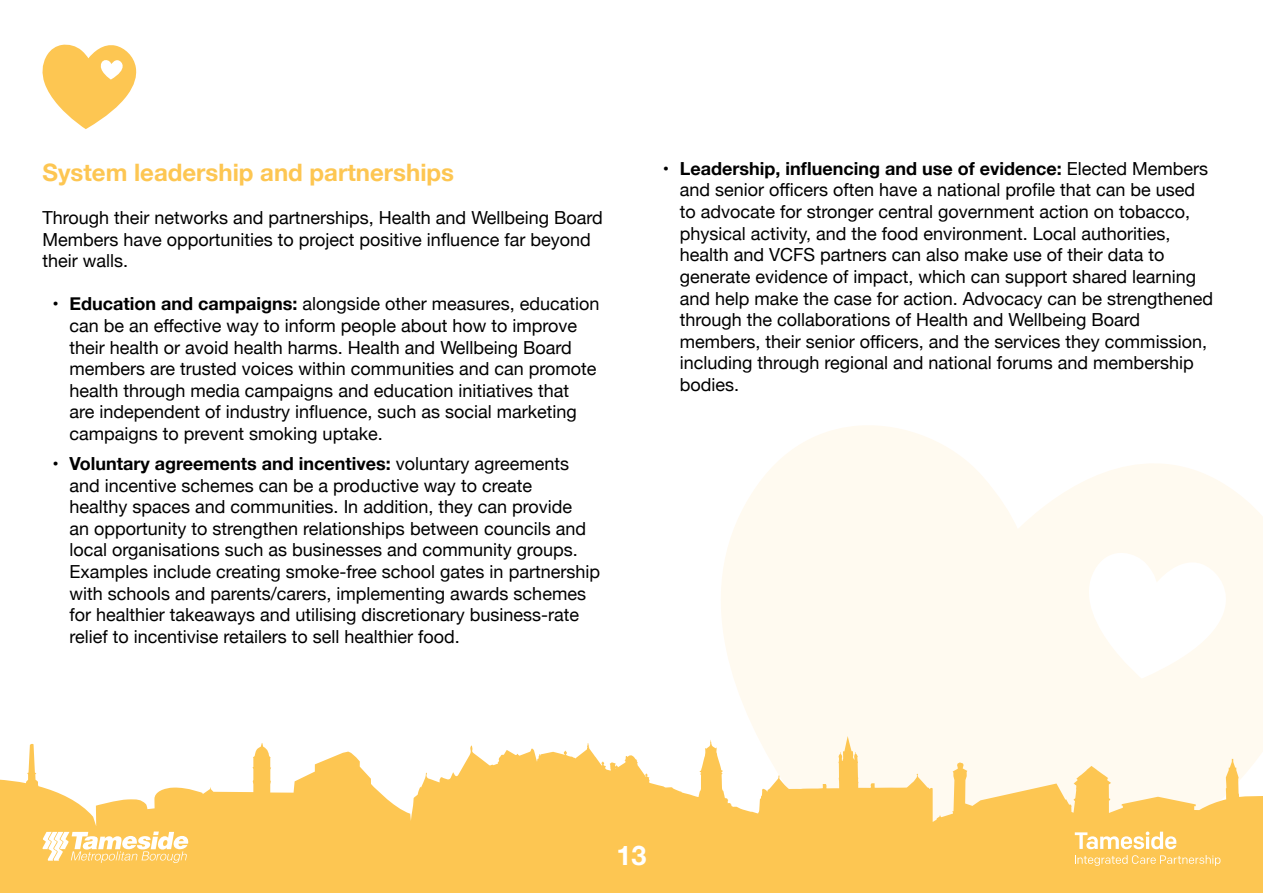
<style>
.page{position:relative;width:1263px;height:893px;background:#fff}
.page>*{position:absolute;margin:0;border:0;box-sizing:border-box;transform-origin:0 0}
.t1{font:700 27px "Helvetica Neue";color:#fff}
.t2{font:700 24px "Helvetica Neue";color:#fdc652}
.t3{font:18px/21.6px "Helvetica Neue";color:#000}
.s1{font-weight:700}
</style>
<div class="page">
<svg style="left:721px;top:425px;width:542px;height:311px;fill:#fffaf0"></svg>
<svg style="left:0;top:736px;width:1263px;height:157px;fill:#fdc652"></svg>
<svg style="left:1075px;top:855px;width:145px;height:11px;background:#fdd174"></svg>
<svg style="left:1075px;top:831px;width:101px;height:18px"></svg>
<svg style="left:42px;top:831px;width:147px;height:32px"></svg>
<svg style="left:42px;top:44px;width:95px;height:85px"></svg>
<h2 class="t2" style="left:43px;top:153px;width:413px">System leadership and partnerships</h2>
<p class="t3" style="left:43px;top:208px;width:562px">Through their networks and partnerships, Health and Wellbeing Board<br>Members have opportunities to project positive influence far beyond their walls.</p>
<p class="t3" style="left:70px;top:294px;width:532px;text-indent:-17px"><span class="s1">• Education and campaigns:</span> alongside other measures, education can be an effective way to inform people about how to improve their health or avoid health harms. Health and Wellbeing Board members are trusted voices within communities and can promote health through media campaigns and education initiatives that<br>are independent of industry influence, such as social marketing campaigns to prevent smoking uptake.</p>
<p class="t3" style="left:70px;top:454px;width:532px;text-indent:-17px"><span class="s1">• Voluntary agreements and incentives:</span> voluntary agreements and incentive schemes can be a productive way to create<br>healthy spaces and communities. In addition, they can provide<br>an opportunity to strengthen relationships between councils and local organisations such as businesses and community groups.<br>Examples include creating smoke-free school gates in partnership with schools and parents/carers, implementing awards schemes for healthier takeaways and utilising discretionary business-rate relief to incentivise retailers to sell healthier food.</p>
<p class="t3" style="left:680px;top:159px;width:535px;text-indent:-17px"><span class="s1">• Leadership, influencing and use of evidence:</span> Elected Members and senior officers often have a national profile that can be used to advocate for stronger central government action on tobacco, physical activity, and the food environment. Local authorities, health and VCFS partners can also make use of their data to generate evidence of impact, which can support shared learning and help make the case for action. Advocacy can be strengthened through the collaborations of Health and Wellbeing Board members, their senior officers, and the services they commission, including through regional and national forums and membership bodies.</p>
<h1 class="t1" style="left:616px;top:834px;width:32px">13</h1>
</div>
